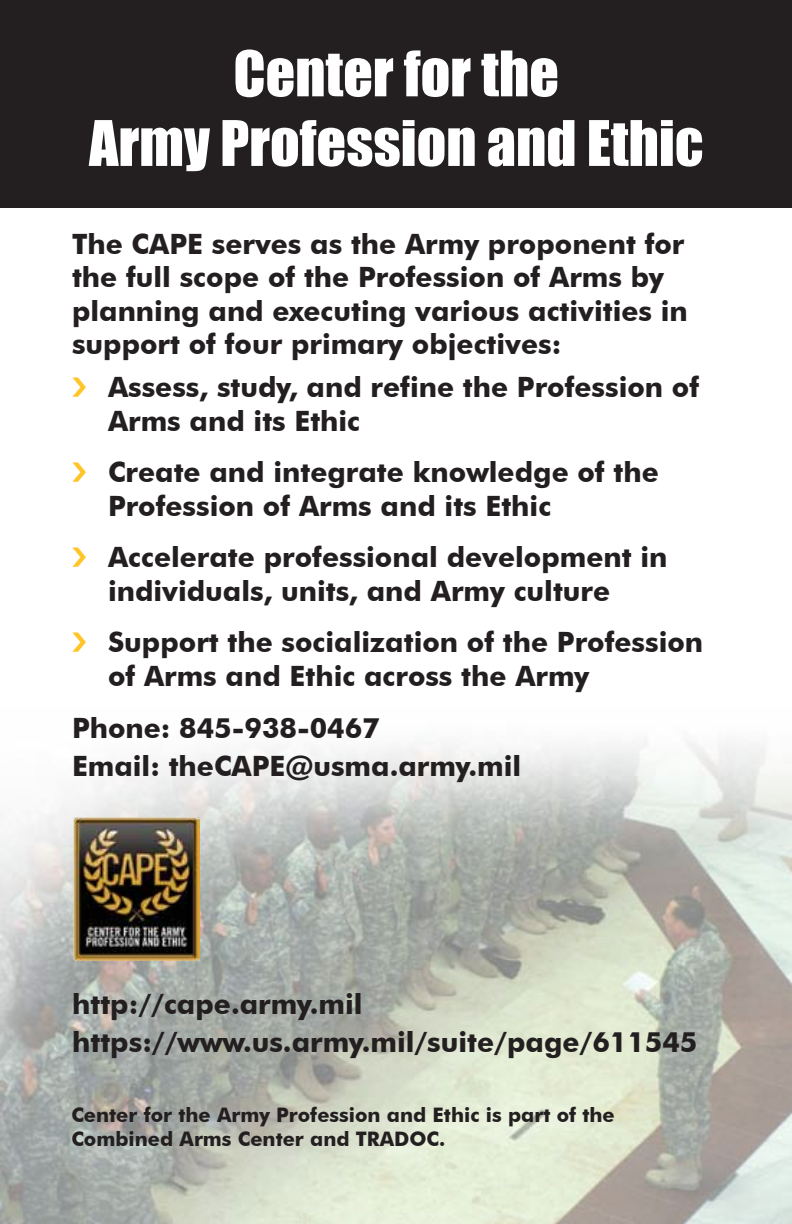
<style>
.page{position:relative;width:792px;height:1224px;background:#fff}
.page>*{position:absolute;margin:0;border:0;box-sizing:border-box;transform-origin:0 0}
.t1{font:58px/69.6px "Impact";color:#fff;text-align:center}
.t2{font:700 28px/33.6px "Futura BT";color:#231f20}
.t3{font:700 20px/24px "Futura BT";color:#231f20}
</style>
<div class="page">
<div style="left:0;top:0;width:792px;height:208px;background:#231f20"></div>
<img style="left:0;top:741px;width:792px;height:483px">
<img style="left:72px;top:816px;width:128px;height:144px">
<h1 class="t1" style="left:89px;top:37px;width:616px">Center for the<br>Army Profession and Ethic</h1>
<p class="t2" style="left:72px;top:227px;width:617px">The CAPE serves as the Army proponent for the full scope of the Profession of Arms by planning and executing various activities in support of four primary objectives:</p>
<p class="t2" style="left:108px;top:370px;width:593px">Assess, study, and refine the Profession of<br>Arms and its Ethic</p>
<p class="t2" style="left:108px;top:455px;width:552px">Create and integrate knowledge of the<br>Profession of Arms and its Ethic</p>
<p class="t2" style="left:108px;top:540px;width:561px">Accelerate professional development in individuals, units, and Army culture</p>
<p class="t2" style="left:108px;top:625px;width:597px">Support the socialization of the Profession of Arms and Ethic across the Army</p>
<p class="t2" style="left:72px;top:708px;width:451px;line-height:38px">Phone: 845-938-0467<br>Email: theCAPE@usma.army.mil</p>
<p class="t2" style="left:72px;top:985px;width:627px;line-height:38px">http://cape.army.mil https://www.us.army.mil/suite/page/611545</p>
<p class="t3" style="left:71px;top:1102px;width:545px">Center for the Army Profession and Ethic is part of the<br>Combined Arms Center and TRADOC.</p>
</div>
